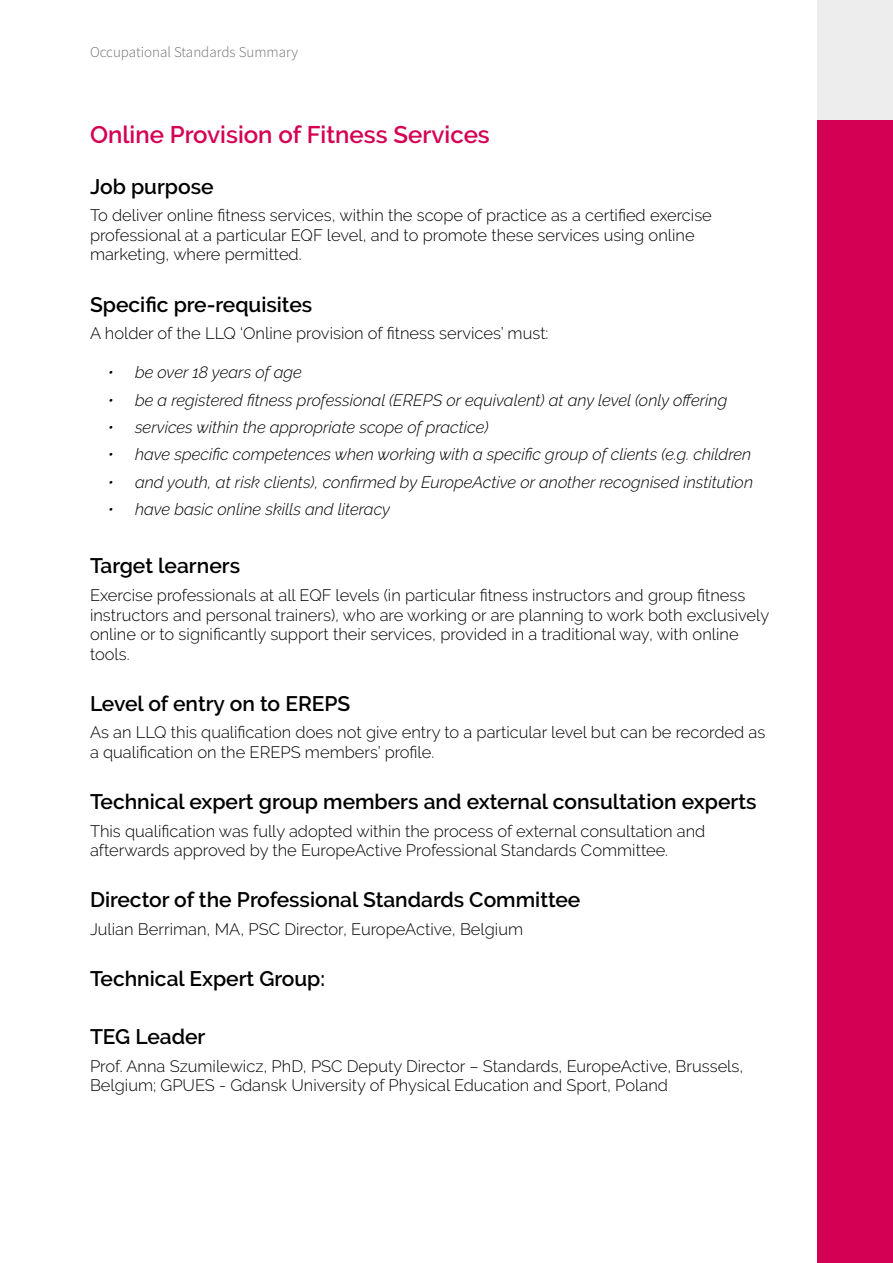
<style>
.page{position:relative;width:893px;height:1263px;background:#fff}
.page>*{position:absolute;margin:0;border:0;box-sizing:border-box;transform-origin:0 0}
.t1{font:600 24px "Raleway";color:#d40054}
.t2{font:600 21px "Raleway";color:#000}
.t3{font:300 16.5px/19.8px "Raleway";color:#000}
.t4{font:italic 300 16.5px "Raleway";color:#000}
.t5{font:300 15px "Source Sans Pro";color:#706f6f}
</style>
<div class="page">
<div style="left:818px;top:120px;width:75px;height:1143px;background:#d40054"></div>
<div style="left:818px;top:0;width:75px;height:120px;background:#ededed"></div>
<p class="t5" style="left:90px;top:43px;width:209px">Occupational Standards Summary</p>
<h1 class="t1" style="left:90px;top:120px;width:401px">Online Provision of Fitness Services</h1>
<p class="t2" style="left:90px;top:174px;width:125px">Job purpose</p>
<p class="t3" style="left:90px;top:205px;width:623px">To deliver online fitness services, within the scope of practice as a certified exercise professional at a particular EQF level, and to promote these services using online marketing, where permitted.</p>
<p class="t2" style="left:90px;top:292px;width:224px">Specific pre-requisites</p>
<p class="t3" style="left:90px;top:323px;width:460px">A holder of the LLQ ‘Online provision of fitness services’ must:</p>
<p class="t4" style="left:108px;top:363px;width:195px">• be over 18 years of age</p>
<p class="t4" style="left:108px;top:390px;width:621px">• be a registered fitness professional (EREPS or equivalent) at any level (only offering</p>
<p class="t4" style="left:108px;top:418px;width:382px">• services within the appropriate scope of practice)</p>
<p class="t4" style="left:108px;top:445px;width:645px">• have specific competences when working with a specific group of clients (e.g. children</p>
<p class="t4" style="left:108px;top:472px;width:647px">• and youth, at risk clients), confirmed by EuropeActive or another recognised institution</p>
<p class="t4" style="left:108px;top:499px;width:284px">• have basic online skills and literacy</p>
<p class="t2" style="left:90px;top:554px;width:152px">Target learners</p>
<p class="t3" style="left:90px;top:585px;width:681px">Exercise professionals at all EQF levels (in particular fitness instructors and group fitness instructors and personal trainers), who are working or are planning to work both exclusively online or to significantly support their services, provided in a traditional way, with online tools.</p>
<p class="t2" style="left:90px;top:692px;width:262px">Level of entry on to EREPS</p>
<p class="t3" style="left:90px;top:723px;width:677px">As an LLQ this qualification does not give entry to a particular level but can be recorded as a qualification on the EREPS members’ profile.</p>
<p class="t2" style="left:90px;top:790px;width:668px">Technical expert group members and external consultation experts</p>
<p class="t3" style="left:90px;top:821px;width:617px">This qualification was fully adopted within the process of external consultation and afterwards approved by the EuropeActive Professional Standards Committee.</p>
<p class="t2" style="left:90px;top:888px;width:492px">Director of the Professional Standards Committee</p>
<p class="t3" style="left:90px;top:919px;width:435px">Julian Berriman, MA, PSC Director, EuropeActive, Belgium</p>
<p class="t2" style="left:90px;top:966px;width:237px">Technical Expert Group:</p>
<p class="t2" style="left:90px;top:1025px;width:117px">TEG Leader</p>
<p class="t3" style="left:90px;top:1056px;width:655px">Prof. Anna Szumilewicz, PhD, PSC Deputy Director – Standards, EuropeActive, Brussels,<br>Belgium; GPUES - Gdansk University of Physical Education and Sport, Poland</p>
</div>
